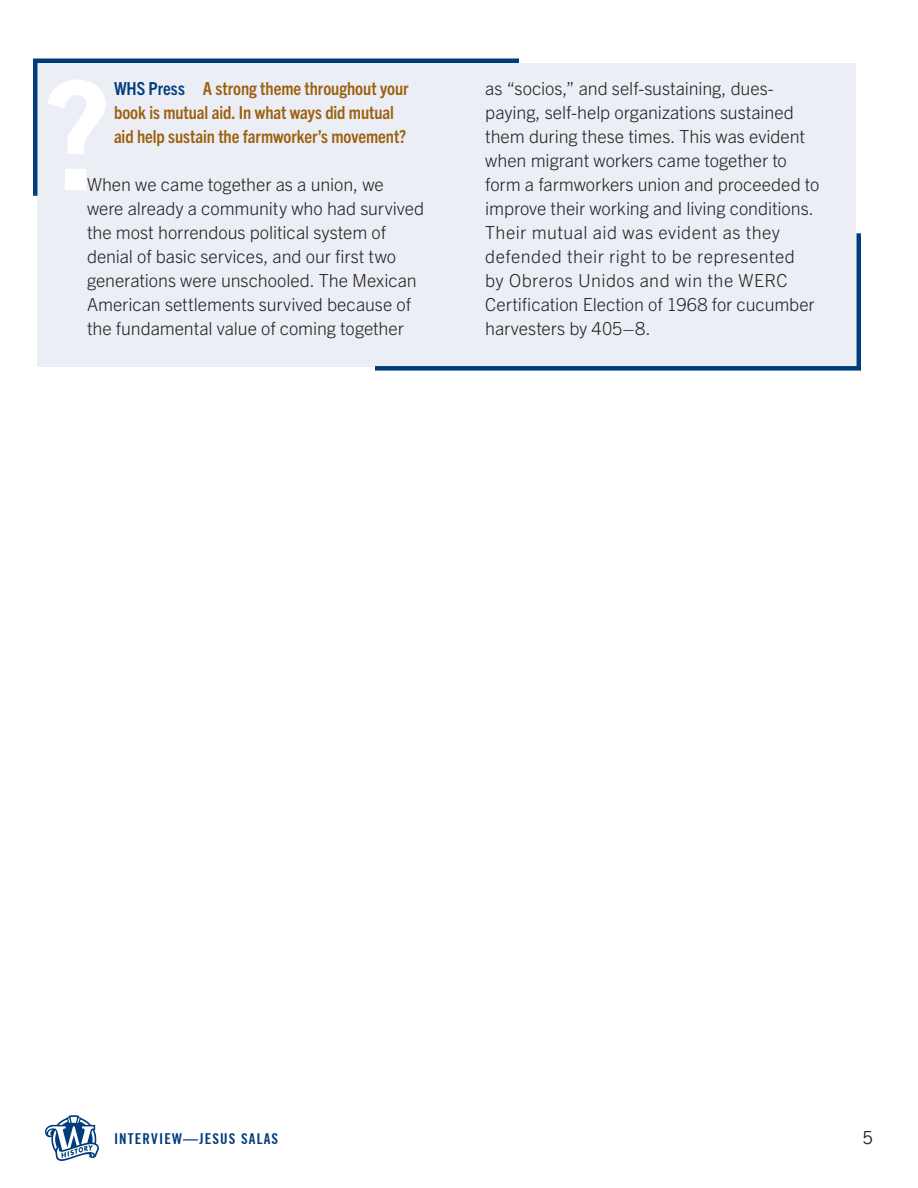
<style>
.page{position:relative;width:918px;height:1188px;background:#fff}
.page>*{position:absolute;margin:0;border:0;box-sizing:border-box;transform-origin:0 0}
.Interview_-_Answer{font:300 18px/24px "Trade Gothic Next LT Pro";letter-spacing:-.005em;color:#231f20}
.Interview_-_Question{font:700 condensed 18px/24px "Trade Gothic Next LT Pro";letter-spacing:-.005em;color:#9c5f0d}
.t1{font:18px "Trade Gothic LT Std";color:#231f20}
.t2{font:15px "Trade Gothic LT Std Cn 20";letter-spacing:.075em;color:#013d7d}
.s1{color:#013d7d}
</style>
<div class="page">
<svg style="left:45px;top:1115px;width:54px;height:46px"></svg>
<div style="left:38px;top:63px;width:818px;height:303px;background:#ebeef5"></div>
<svg style="left:33px;top:58px;width:486px;height:142px"></svg>
<svg style="left:370px;top:233px;width:491px;height:138px"></svg>
<p class="Interview_-_Question" style="left:114px;top:75px;width:296px"><span class="s1">WHS Press</span> A strong theme throughout your book is mutual aid. In what ways did mutual aid help sustain the farmworker’s movement?</p>
<p class="Interview_-_Answer" style="left:87px;top:171px;width:339px">When we came together as a union, we were already a community who had survived the most horrendous political system of denial of basic services, and our first two generations were unschooled. The Mexican American settlements survived because of the fundamental value of coming together</p>
<p class="Interview_-_Answer" style="left:485px;top:75px;width:336px">as “socios,” and self-sustaining, dues&shy;paying, self-help organizations sustained them during these times. This was evident when migrant workers came together to form a farmworkers union and proceeded to improve their working and living conditions.<br>Their mutual aid was evident as they defended their right to be represented<br>by Obreros Unidos and win the WERC Certification Election of 1968 for cucumber harvesters by 405–8.</p>
<p class="t2" style="left:114px;top:1129px;width:166px">INTERVIEW—JESUS SALAS</p>
<p class="t1" style="left:862px;top:1126px;width:12px">5</p>
</div>
